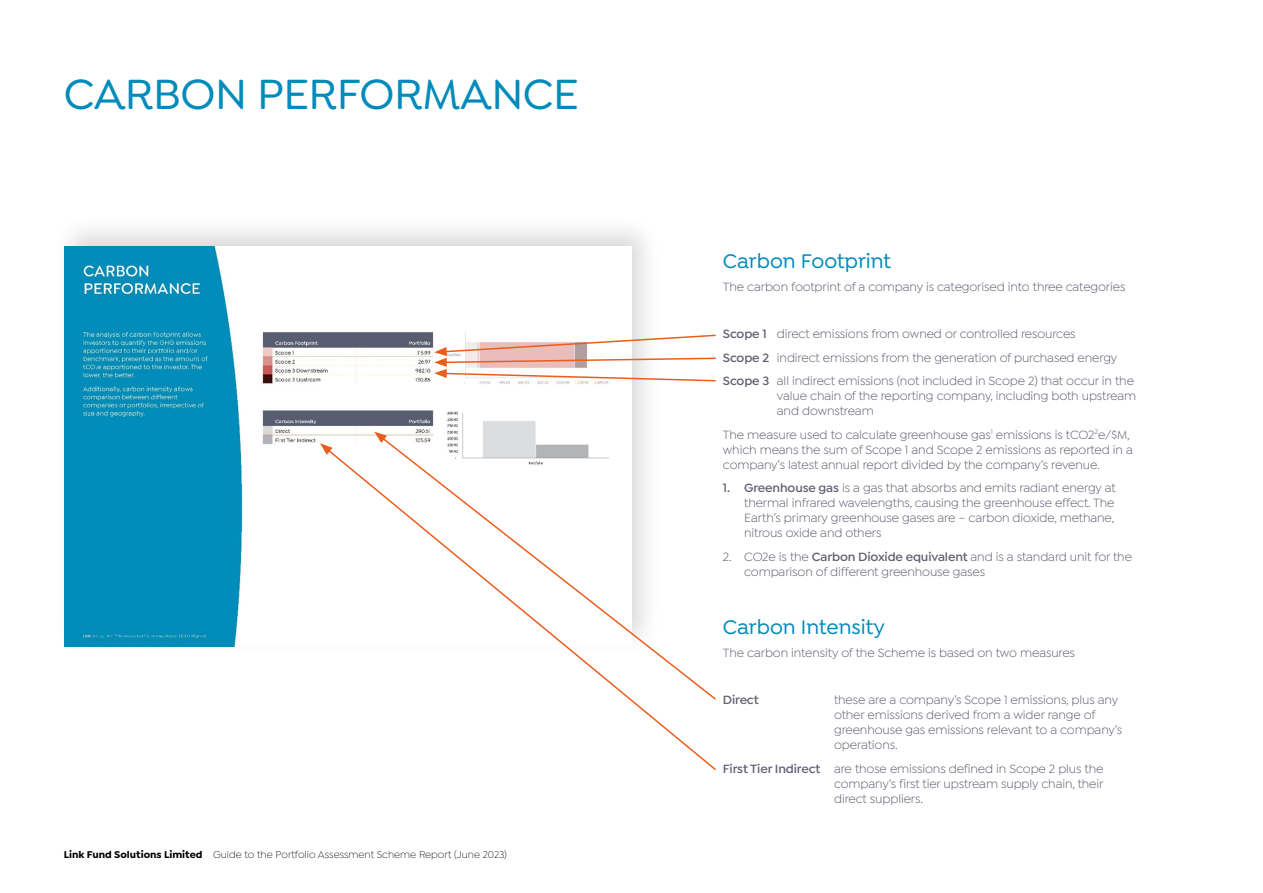
<style>
.page{position:relative;width:1263px;height:893px;background:#fff}
.page>*{position:absolute;margin:0;border:0;box-sizing:border-box;transform-origin:0 0}
.t1{font:500 45px "Isidora Soft";letter-spacing:-.01em;color:#008bbb}
.t2{font:500 21px "Isidora Soft";color:#008bbb}
.t3{font:12.75px/15px "Isidora Sans";letter-spacing:-.01em;color:#606071}
.t4{font:600 12.75px "Isidora Sans";letter-spacing:-.01em;color:#606071}
.t5{font:300 10.5px "Isidora Sans";color:#000}
.s1{font-weight:700}
.s2{font-weight:600}
</style>
<div class="page">
<div style="left:52px;top:214px;width:611px;height:443px;background:#000;opacity:.15"></div>
<img style="left:64px;top:246px;width:567px;height:401px">
<div style="left:439px;top:321px;width:175px;height:74px;background:#fff"></div>
<svg style="left:380px;top:436px;width:283px;height:12px"></svg>
<svg style="left:374px;top:432px;width:13px;height:11px"></svg>
<svg style="left:326px;top:448px;width:390px;height:322px"></svg>
<svg style="left:320px;top:443px;width:13px;height:12px"></svg>
<svg style="left:434px;top:334px;width:282px;height:48px"></svg>
<h1 class="t1" style="left:64px;top:68px;width:516px">CARBON PERFORMANCE</h1>
<p class="t5" style="left:64px;top:849px;width:445px"><span class="s1">Link Fund Solutions Limited</span> Guide to the Portfolio Assessment Scheme Report (June 2023)</p>
<h2 class="t2" style="left:723px;top:249px;width:170px">Carbon Footprint</h2>
<p class="t3" style="left:723px;top:279px;width:404px">The carbon footprint of a company is categorised into three categories</p>
<p class="t3" style="left:723px;top:322px;width:413px;line-height:23.5px"><span class="s2">Scope 1</span> direct emissions from owned or controlled resources<br><span class="s2">Scope 2</span> indirect emissions from the generation of purchased energy<br><span class="s2">Scope 3</span> all indirect emissions (not included in Scope 2) that occur in the</p>
<p class="t3" style="left:777px;top:388px;width:361px">value chain of the reporting company, including both upstream and downstream</p>
<p class="t3" style="left:723px;top:427px;width:412px">The measure used to calculate greenhouse gas<sup>1</sup> emissions is tCO2<sup>2</sup>e/$M, which means the sum of Scope 1 and Scope 2 emissions as reported in a company’s latest annual report divided by the company’s revenue.</p>
<p class="t3" style="left:744px;top:480px;width:373px;text-align:justify;text-indent:-21px"><span class="s2">1. Greenhouse gas</span> is a gas that absorbs and emits radiant energy at thermal infrared wavelengths, causing the greenhouse effect. The Earth’s primary greenhouse gases are – carbon dioxide, methane, nitrous oxide and others</p>
<p class="t3" style="left:744px;top:549px;width:389px;text-indent:-21px">2. CO2e is the <span class="s2">Carbon Dioxide equivalent</span> and is a standard unit for the comparison of different greenhouse gases</p>
<h2 class="t2" style="left:723px;top:614px;width:163px">Carbon Intensity</h2>
<p class="t3" style="left:723px;top:645px;width:354px">The carbon intensity of the Scheme is based on two measures</p>
<p class="t4" style="left:723px;top:692px;width:37px">Direct</p>
<p class="t3" style="left:834px;top:692px;width:290px">these are a company’s Scope 1 emissions, plus any other emissions derived from a wider range of greenhouse gas emissions relevant to a company’s operations.</p>
<p class="t3" style="left:834px;top:761px;width:271px;text-align:justify;text-indent:-111px"><span class="s2">First Tier Indirect</span> are those emissions defined in Scope 2 plus the company’s first tier upstream supply chain, their direct suppliers.</p>
</div>
